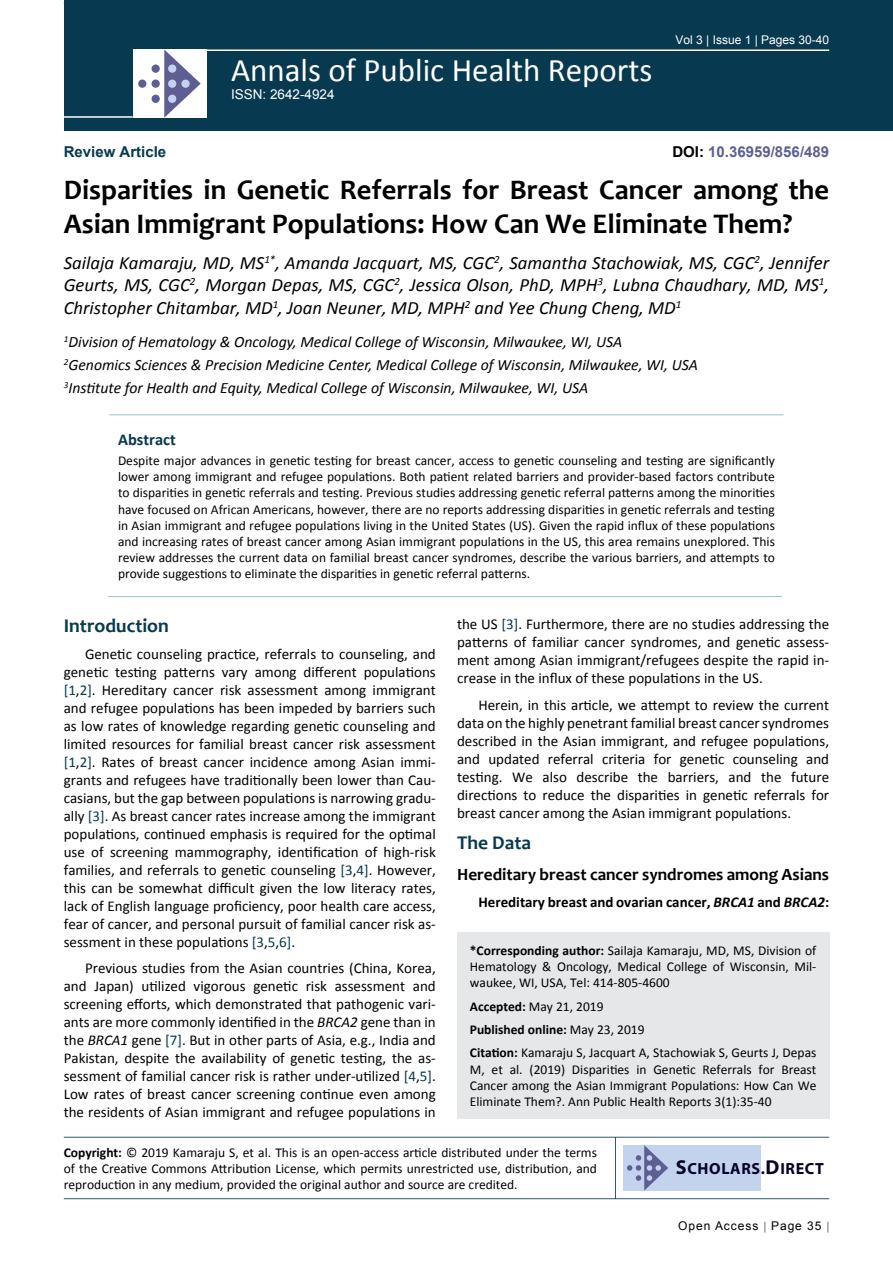
<style>
.page{position:relative;width:893px;height:1263px;background:#fff}
.page>*{position:absolute;margin:0;border:0;box-sizing:border-box;transform-origin:0 0}
.t1{font:33px "Calibri";color:#fff}
.t2{font:700 28.5px/34.2px "Candara";color:#000}
.t3{font:700 19.5px "Candara";color:#073950}
.t4{font:italic 18.75px/22.5px "Calibri";color:#000;text-align:justify}
.t5{font:700 17.25px "Candara";color:#000}
.t6{font:700 16.5px "Calibri";color:#073950}
.t7{font:700 16.2px "Myriad Pro";letter-spacing:.04em;color:#050128}
.t8{font:italic 15.75px/23.1px "Calibri";color:#000}
.t9{font:15px/18px "Calibri";color:#000;text-align:justify}
.t10{font:700 15px "Calibri";color:#000}
.t11{font:700 15px "Arial";color:#5e5f93}
.t12{font:700 15px "Arial";color:#073950}
.t13{font:13.5px/16.2px "Calibri";color:#000;text-align:justify}
.t14{font:13.5px "Arial";color:#fff}
.t15{font:12px "Arial";color:#fff}
.t16{font:12px "Arial";letter-spacing:.08em;color:#000}
.s1{color:#000}
.s2{color:#073950}
.s3{font-style:italic}
.s4{font-weight:700}
.s5{font-size:20.25px}
</style>
<div class="page">
<div style="left:64px;top:0;width:829px;height:131px;background:#073950"></div>
<div style="left:457px;top:932px;width:372px;height:187px;background:#e6e7e8"></div>
<hr style="left:64px;top:1137px;width:765px;height:1px;background:#073950">
<hr style="left:64px;top:1198px;width:765px;height:1px;background:#073950">
<hr style="left:615px;top:1137px;width:1px;height:62px;background:#073950">
<div style="left:623px;top:1145px;width:138px;height:45px;background:#c3d3ee"></div>
<svg style="left:627px;top:1145px;width:41px;height:45px"></svg>
<hr style="left:204px;top:49px;width:625px;height:2px;background:#fff">
<hr style="left:64px;top:116px;width:69px;height:2px;background:#fff">
<div style="left:133px;top:49px;width:74px;height:69px;background:#fff"></div>
<svg style="left:164px;top:49px;width:37px;height:69px"></svg>
<div style="left:152px;top:65px;width:8px;height:8px;background:#5e5e92;border-radius:50%"></div>
<div style="left:138px;top:80px;width:8px;height:8px;background:#5e5e92;border-radius:50%"></div>
<div style="left:152px;top:80px;width:8px;height:8px;background:#5e5e92;border-radius:50%"></div>
<div style="left:168px;top:80px;width:8px;height:8px;background:#c3d3ee;border-radius:50%"></div>
<div style="left:181px;top:80px;width:9px;height:8px;background:#c3d3ee;border-radius:50%"></div>
<div style="left:168px;top:95px;width:8px;height:8px;background:#c3d3ee;border-radius:50%"></div>
<div style="left:168px;top:65px;width:8px;height:8px;background:#c3d3ee;border-radius:50%"></div>
<div style="left:152px;top:95px;width:8px;height:8px;background:#5e5e92;border-radius:50%"></div>
<hr style="left:109px;top:414px;width:674px;height:1px;background:#98c0d2">
<hr style="left:108px;top:596px;width:674px;height:1px;background:#98c0d2">
<h1 class="t1" style="left:231px;top:49px;width:423px">Annals of Public Health Reports</h1>
<p class="t14" style="left:231px;top:86px;width:105px">ISSN: 2642-4924</p>
<p class="t15" style="left:675px;top:32px;width:155px">Vol 3 | Issue 1 | Pages 30-40</p>
<p class="t11" style="left:672px;top:142px;width:158px"><span class="s1">DOI:</span> 10.36959/856/489</p>
<h2 class="t2" style="left:64px;top:173px;width:767px">Disparities in Genetic Referrals for Breast Cancer among the<br>Asian Immigrant Populations: How Can We Eliminate Them?</h2>
<p class="t4" style="left:64px;top:251px;width:767px">Sailaja Kamaraju, MD, MS<sup>1*</sup>, Amanda Jacquart, MS, CGC<sup>2</sup>, Samantha Stachowiak, MS, CGC<sup>2</sup>, Jennifer Geurts, MS, CGC<sup>2</sup>, Morgan Depas, MS, CGC<sup>2</sup>, Jessica Olson, PhD, MPH<sup>3</sup>, Lubna Chaudhary, MD, MS<sup>1</sup>, Christopher Chitambar, MD<sup>1</sup>, Joan Neuner, MD, MPH<sup>2</sup> and Yee Chung Cheng, MD<sup>1</sup></p>
<p class="t8" style="left:64px;top:329px;width:636px"><sup>1</sup>Division of Hematology &amp; Oncology, Medical College of Wisconsin, Milwaukee, WI, USA<br><sup>2</sup>Genomics Sciences &amp; Precision Medicine Center, Medical College of Wisconsin, Milwaukee, WI, USA<br><sup>3</sup>Institute for Health and Equity, Medical College of Wisconsin, Milwaukee, WI, USA</p>
<p class="t12" style="left:64px;top:142px;width:104px">Review Article</p>
<p class="t6" style="left:118px;top:428px;width:59px">Abstract</p>
<p class="t13" style="left:118px;top:452px;width:658px">Despite major advances in genetic testing for breast cancer, access to genetic counseling and testing are significantly lower among immigrant and refugee populations. Both patient related barriers and provider-based factors contribute to disparities in genetic referrals and testing. Previous studies addressing genetic referral patterns among the minorities have focused on African Americans, however, there are no reports addressing disparities in genetic referrals and testing in Asian immigrant and refugee populations living in the United States (US). Given the rapid influx of these populations and increasing rates of breast cancer among Asian immigrant populations in the US, this area remains unexplored. This review addresses the current data on familial breast cancer syndromes, describe the various barriers, and attempts to provide suggestions to eliminate the disparities in genetic referral patterns.</p>
<h3 class="t3" style="left:64px;top:614px;width:107px">Introduction</h3>
<p class="t9" style="left:64px;top:645px;width:374px;text-indent:21px">Genetic counseling practice, referrals to counseling, and genetic testing patterns vary among different populations <span class="s2">[1</span>,<span class="s2">2]</span>. Hereditary cancer risk assessment among immigrant and refugee populations has been impeded by barriers such as low rates of knowledge regarding genetic counseling and limited resources for familial breast cancer risk assessment <span class="s2">[1</span>,<span class="s2">2]</span>. Rates of breast cancer incidence among Asian immi&shy;grants and refugees have traditionally been lower than Cau&shy;casians, but the gap between populations is narrowing gradu&shy;ally <span class="s2">[3]</span>. As breast cancer rates increase among the immigrant populations, continued emphasis is required for the optimal use of screening mammography, identification of high-risk families, and referrals to genetic counseling <span class="s2">[3</span>,<span class="s2">4]</span>. However, this can be somewhat difficult given the low literacy rates, lack of English language proficiency, poor health care access, fear of cancer, and personal pursuit of familial cancer risk as&shy;sessment in these populations <span class="s2">[3</span>,<span class="s2">5</span>,<span class="s2">6]</span>.</p>
<p class="t9" style="left:64px;top:959px;width:374px;text-indent:21px">Previous studies from the Asian countries (China, Korea, and Japan) utilized vigorous genetic risk assessment and screening efforts, which demonstrated that pathogenic vari&shy;ants are more commonly identified in the <span class="s3">BRCA2</span> gene than in the <span class="s3">BRCA1</span> gene <span class="s2">[7]</span>. But in other parts of Asia, e.g., India and Pakistan, despite the availability of genetic testing, the as&shy;sessment of familial cancer risk is rather under-utilized <span class="s2">[4</span>,<span class="s2">5]</span>.<br>Low rates of breast cancer screening continue even among the residents of Asian immigrant and refugee populations in</p>
<p class="t9" style="left:457px;top:615px;width:374px">the US <span class="s2">[3]</span>. Furthermore, there are no studies addressing the patterns of familiar cancer syndromes, and genetic assess&shy;ment among Asian immigrant/refugees despite the rapid in&shy;crease in the influx of these populations in the US.</p>
<p class="t9" style="left:457px;top:696px;width:374px;text-indent:21px">Herein, in this article, we attempt to review the current data on the highly penetrant familial breast cancer syndromes described in the Asian immigrant, and refugee populations, and updated referral criteria for genetic counseling and testing. We also describe the barriers, and the future directions to reduce the disparities in genetic referrals for breast cancer among the Asian immigrant populations.</p>
<h3 class="t3" style="left:457px;top:830px;width:76px">The Data</h3>
<p class="t5" style="left:457px;top:863px;width:374px">Hereditary breast cancer syndromes among Asians</p>
<p class="t10" style="left:478px;top:892px;width:352px">Hereditary breast and ovarian cancer, <span class="s3">BRCA1</span> and <span class="s3">BRCA2</span>:</p>
<p class="t13" style="left:470px;top:942px;width:348px"><span class="s4">*Corresponding author:</span> Sailaja Kamaraju, MD, MS, Division of Hematology &amp; Oncology, Medical College of Wisconsin, Mil&shy;waukee, WI, USA, Tel: 414-805-4600</p>
<p class="t13" style="left:470px;top:995px;width:348px;line-height:23px;text-align:left"><span class="s4">Accepted:</span> May 21, 2019<br><span class="s4">Published online:</span> May 23, 2019<br><span class="s4">Citation:</span> Kamaraju S, Jacquart A, Stachowiak S, Geurts J, Depas</p>
<p class="t13" style="left:470px;top:1061px;width:348px">M, et al. (2019) Disparities in Genetic Referrals for Breast Cancer among the Asian Immigrant Populations: How Can We Eliminate Them?. Ann Public Health Reports 3(1):35-40</p>
<p class="t13" style="left:64px;top:1144px;width:535px"><span class="s4">Copyright:</span> © 2019 Kamaraju S, et al. This is an open-access article distributed under the terms of the Creative Commons Attribution License, which permits unrestricted use, distribution, and reproduction in any medium, provided the original author and source are credited.</p>
<p class="t7" style="left:676px;top:1158px;width:150px"><span class="s5">S</span>CHOLARS.<span class="s5">D</span>IRECT</p>
<p class="t16" style="left:678px;top:1218px;width:145px">Open Access Page 35</p>
</div>
